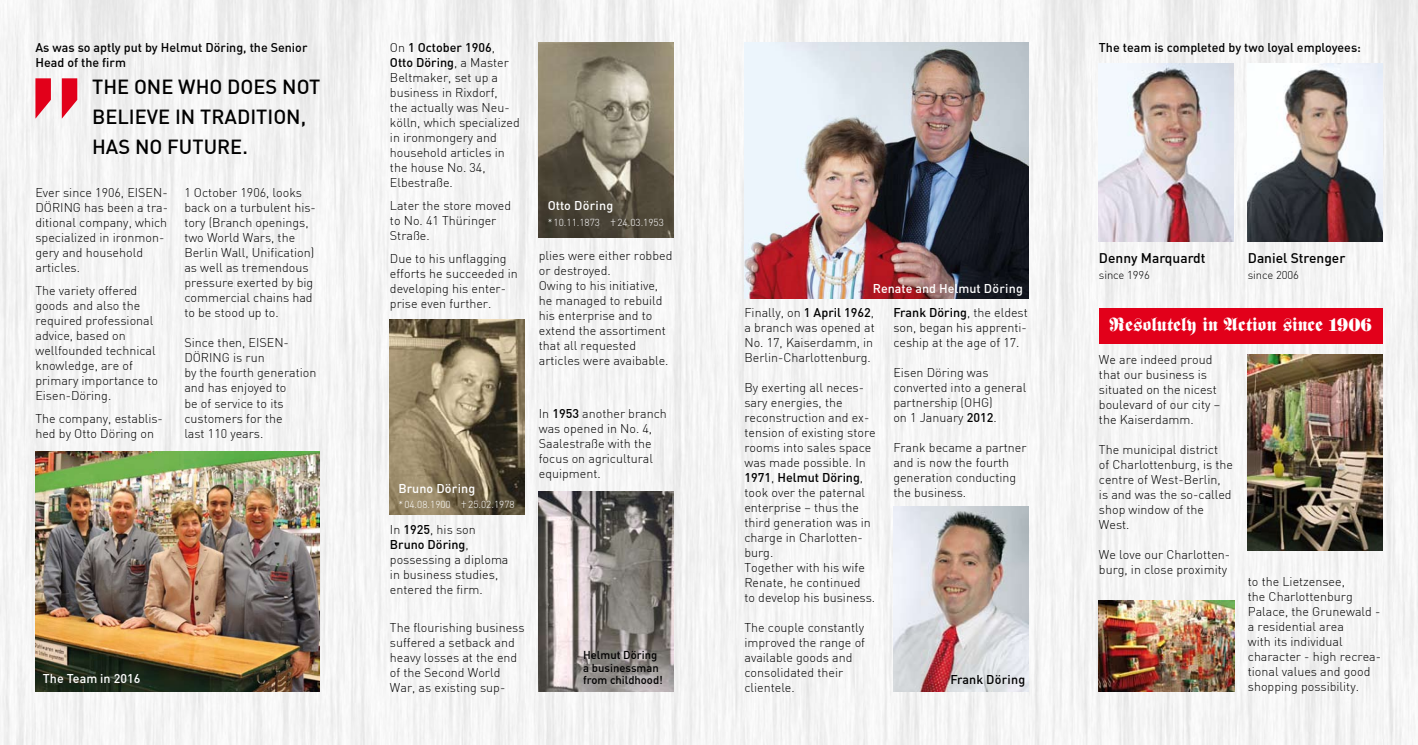
<style>
.page{position:relative;width:1418px;height:745px;background:#fff}
.page>*{position:absolute;margin:0;border:0;box-sizing:border-box;transform-origin:0 0}
.t1{font:500 20px/30px "DIN";color:#000}
.t2{font:18.75px "Fette UNZ Fraktur";color:#fff}
.t3{font:500 13.75px "DIN";color:#000}
.t4{font:300 12.5px/15px "DIN";color:#000}
.t5{font:500 12.5px/15px "DIN";color:#000}
.t6{font:500 12.5px "DIN";color:#fff}
.t7{font:500 11.25px/12.5px "DIN";color:#000}
.t8{font:300 11.25px "DIN";letter-spacing:-.01em;color:#000}
.t9{font:300 10px "DIN";color:#fff}
.s1{font-weight:500}
</style>
<div class="page">
<img style="left:0;top:0;width:1417px;height:744px">
<img style="left:35px;top:451px;width:284px;height:240px">
<img style="left:1247px;top:64px;width:135px;height:177px">
<img style="left:744px;top:43px;width:284px;height:255px">
<img style="left:1098px;top:64px;width:135px;height:177px">
<img style="left:1098px;top:600px;width:136px;height:91px">
<img style="left:893px;top:506px;width:135px;height:185px">
<img style="left:539px;top:43px;width:134px;height:194px">
<img style="left:390px;top:319px;width:134px;height:195px">
<img style="left:539px;top:491px;width:134px;height:200px">
<svg style="left:35px;top:78px;width:42px;height:41px"></svg>
<img style="left:1247px;top:354px;width:135px;height:196px">
<div style="left:1098px;top:308px;width:284px;height:36px;background:#e2001a"></div>
<p class="t5" style="left:35px;top:40px;width:273px">As was so aptly put by Helmut Döring, the Senior<br>Head of the firm</p>
<h1 class="t1" style="left:92px;top:71px;width:230px">The one Who does not believe in tradition, has no future.</h1>
<p class="t4" style="left:35px;top:185px;width:112px">Ever since 1906, Eisen</p>
<p class="t4" style="left:35px;top:185px;width:134px;text-indent:127px">-<br>DÖRI NG has been a tra&shy;ditional company, which specialized in ironmon&shy;gery and household articles.</p>
<p class="t4" style="left:35px;top:282px;width:124px">The variety offered goods and also the required professional advice, based on wellfounded technical knowledge, are of primary importance to<br>Eisen-Döring.</p>
<p class="t4" style="left:35px;top:410px;width:129px">The company, establis&shy;hed by Otto Döring on</p>
<p class="t4" style="left:184px;top:185px;width:133px">1 October 1906, looks back on a turbulent his&shy;tory (Branch openings, two World Wars, the<br>Berlin Wall, Unification) as well as tremendous pressure exerted by big commercial chains had to be stood up to.</p>
<p class="t4" style="left:184px;top:335px;width:84px">Since then, Eisen</p>
<p class="t4" style="left:283px;top:335px;width:7px">-</p>
<p class="t4" style="left:184px;top:350px;width:133px">Döring is run<br>by the fourth generation and has enjoyed to<br>be of service to its customers for the<br>last 110 years.</p>
<p class="t6" style="left:43px;top:670px;width:99px">The Team in 2016</p>
<p class="t4" style="left:390px;top:40px;width:131px">On <span class="s1">1 October 1906</span>,<br><span class="s1">Otto Döring</span>, a Master<br>Beltmaker, set up a business in Rixdorf,<br>the actually was Neu&shy;kölln, which specialized in ironmongery and household articles in the house No. 34,<br>Elbestraße.</p>
<p class="t4" style="left:390px;top:198px;width:123px">Later the store moved to No. 41 Thüringer<br>Straße.</p>
<p class="t4" style="left:390px;top:250px;width:129px">Due to his unflagging efforts he succeeded in developing his enter&shy;prise even further.</p>
<p class="t6" style="left:547px;top:197px;width:67px">Otto Döring</p>
<p class="t9" style="left:547px;top:216px;width:118px">*10.11.1873 †24.03.1953</p>
<p class="t4" style="left:539px;top:247px;width:135px">plies were either robbed or destroyed.<br>Owing to his initiative, he managed to rebuild his enterprise and to extend the assortiment that all requested articles were avaibable.</p>
<p class="t6" style="left:398px;top:480px;width:78px">Bruno Döring</p>
<p class="t9" style="left:398px;top:497px;width:118px">*04.08.1900 †25.02.1978</p>
<p class="t4" style="left:390px;top:521px;width:120px">I n <span class="s1">1925</span>, his son<br><span class="s1">Bruno Döring</span>, possessing a diploma in business studies, entered the firm.</p>
<p class="t4" style="left:390px;top:619px;width:136px">The flourishing business suffered a setback and heavy losses at the end of the Second World<br>War, as existing sup-</p>
<p class="t4" style="left:539px;top:405px;width:129px">I n <span class="s1">1953</span> another branch was opened in No. 4,<br>Saalestraße with the focus on agricultural equipment.</p>
<p class="t7" style="left:583px;top:648px;width:81px">Helmut Döring a businessman from childhood!</p>
<p class="t5" style="left:1098px;top:40px;width:263px">The team is completed by two loyal employees:</p>
<p class="t6" style="left:873px;top:280px;width:151px">Renate and Helmut Döring</p>
<p class="t4" style="left:744px;top:304px;width:132px;text-align:justify">Finally, on <span class="s1">1 April 1962</span>, a branch was opened at No. 17, Kaiserdamm, in Berlin-Charlottenburg.</p>
<p class="t4" style="left:744px;top:379px;width:133px">By exerting all neces&shy;sary energies, the reconstruction and ex&shy;tension of existing store rooms into sales space was made possible. I n<br><span class="s1">1971</span>, <span class="s1">Helmut Döring</span>, took over the paternal enterprise – thus the third generation was in charge in Charlotten&shy;burg.<br>Together with his wife<br>Renate, he continued<br>to develop his business.</p>
<p class="t4" style="left:744px;top:619px;width:122px">The couple constantly improved the range of available goods and consolidated their clientele.</p>
<p class="t4" style="left:893px;top:304px;width:136px;text-align:justify"><span class="s1">Frank Döring</span>, the eldest son, began his apprenti&shy;ceship at the age of 17.</p>
<p class="t4" style="left:893px;top:364px;width:134px">Eisen Döring was converted into a general partnership (OHG)<br>on 1 January <span class="s1">2012</span>.</p>
<p class="t4" style="left:893px;top:439px;width:135px">Frank became a partner and is now the fourth generation conducting the business.</p>
<p class="t5" style="left:950px;top:671px;width:76px">Frank Döring</p>
<p class="t3" style="left:1098px;top:249px;width:108px">Denny Marquardt</p>
<p class="t8" style="left:1098px;top:268px;width:53px">since 1996</p>
<p class="t3" style="left:1247px;top:249px;width:99px">Daniel Strenger</p>
<p class="t8" style="left:1247px;top:268px;width:53px">since 2006</p>
<h2 class="t2" style="left:1109px;top:313px;width:264px">Resolutely in Action since 1906</h2>
<p class="t4" style="left:1098px;top:351px;width:123px">We are indeed proud that our business is situated on the nicest boulevard of our city – the Kaiserdamm.</p>
<p class="t4" style="left:1098px;top:441px;width:136px">The municipal district<br>of Charlottenburg, is the centre of West-Berlin,<br>is and was the so-called shop window of the<br>West.</p>
<p class="t4" style="left:1098px;top:546px;width:133px">We love our Charlotten&shy;burg, in close proximity</p>
<p class="t4" style="left:1247px;top:573px;width:135px">to the Lietzensee,<br>the Charlottenburg<br>Palace, the Grunewald - a residential area<br>with its individual character - high recrea&shy;tional values and good shopping possibility.</p>
</div>
